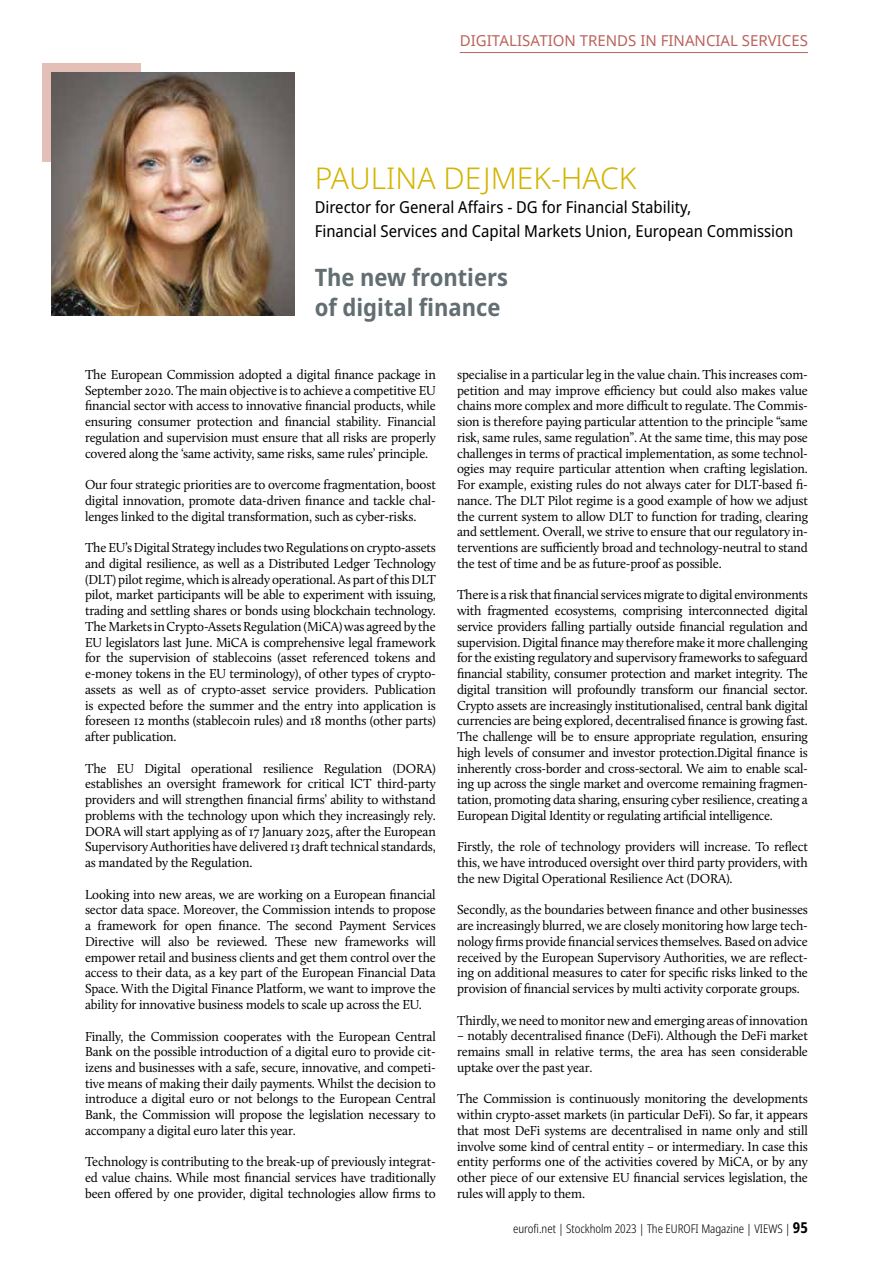
<style>
.page{position:relative;width:893px;height:1263px;background:#fff}
.page>*{position:absolute;margin:0;border:0;box-sizing:border-box;transform-origin:0 0}
.t1{font:300 30px "Noto Sans";color:#d3b400}
.t2{font:700 semi-condensed 24px/30px "Noto Sans";color:#636e73}
.t3{font:semi-condensed 16.5px/24px "Noto Sans";color:#000}
.t4{font:15px "Noto Sans";color:#ba635c}
.t5{font:13.5px/15.8px "Calluna";letter-spacing:-.01em;color:#000;text-align:justify}
.t6{font:300 condensed 12px "Noto Sans";color:#000}
.s1{font-weight:700;font-size:15px}
</style>
<div class="page">
<hr style="left:460px;top:52px;width:348px;height:1px;background:#ba635c">
<div style="left:43px;top:64px;width:98px;height:98px;background:#e4bfb7"></div>
<img style="left:51px;top:72px;width:243px;height:244px">
<p class="t4" style="left:460px;top:30px;width:350px">DIGITALISATION TRENDS IN FINANCIAL SERVICES</p>
<h1 class="t1" style="left:315px;top:157px;width:323px">PAULINA DEJMEK-HACK</h1>
<p class="t3" style="left:315px;top:195px;width:480px">Director for General Affairs - DG for Financial Stability,<br>Financial Services and Capital Markets Union, European Commission</p>
<h2 class="t2" style="left:315px;top:263px;width:195px">The new frontiers of digital finance</h2>
<p class="t5" style="left:85px;top:366px;width:352px">The European Commission adopted a digital finance package in September 2020. The main objective is to achieve a competitive EU financial sector with access to innovative financial products, while ensuring consumer protection and financial stability. Financial regulation and supervision must ensure that all risks are properly covered along the ‘same activity, same risks, same rules’ principle.</p>
<p class="t5" style="left:85px;top:477px;width:352px">Our four strategic priorities are to overcome fragmentation, boost digital innovation, promote data-driven finance and tackle chal&shy;lenges linked to the digital transformation, such as cyber-risks.</p>
<p class="t5" style="left:85px;top:539px;width:352px">The EU’s Digital Strategy includes two Regulations on crypto-assets and digital resilience, as well as a Distributed Ledger Technology (DLT) pilot regime, which is already operational. As part of this DLT pilot, market participants will be able to experiment with issuing, trading and settling shares or bonds using blockchain technology.<br>The Markets in Crypto-Assets Regulation (MiCA) was agreed by the EU legislators last June. MiCA is comprehensive legal framework for the supervision of stablecoins (asset referenced tokens and e-money tokens in the EU terminology), of other types of crypto&shy;assets as well as of crypto-asset service providers. Publication is expected before the summer and the entry into application is foreseen 12 months (stablecoin rules) and 18 months (other parts) after publication.</p>
<p class="t5" style="left:85px;top:760px;width:352px">The EU Digital operational resilience Regulation (DORA) establishes an oversight framework for critical ICT third-party providers and will strengthen financial firms’ ability to withstand problems with the technology upon which they increasingly rely.<br>DORA will start applying as of 17 January 2025, after the European Supervisory Authorities have delivered 13 draft technical standards, as mandated by the Regulation.</p>
<p class="t5" style="left:85px;top:886px;width:352px">Looking into new areas, we are working on a European financial sector data space. Moreover, the Commission intends to propose a framework for open finance. The second Payment Services Directive will also be reviewed. These new frameworks will empower retail and business clients and get them control over the access to their data, as a key part of the European Financial Data Space. With the Digital Finance Platform, we want to improve the ability for innovative business models to scale up across the EU.</p>
<p class="t5" style="left:85px;top:1028px;width:352px">Finally, the Commission cooperates with the European Central Bank on the possible introduction of a digital euro to provide cit&shy;izens and businesses with a safe, secure, innovative, and competi&shy;tive means of making their daily payments. Whilst the decision to introduce a digital euro or not belongs to the European Central Bank, the Commission will propose the legislation necessary to accompany a digital euro later this year.</p>
<p class="t5" style="left:85px;top:1154px;width:352px">Technology is contributing to the break-up of previously integrat&shy;ed value chains. While most financial services have traditionally been offered by one provider, digital technologies allow firms to</p>
<p class="t5" style="left:457px;top:366px;width:352px">specialise in a particular leg in the value chain. This increases com&shy;petition and may improve efficiency but could also makes value chains more complex and more difficult to regulate. The Commis&shy;sion is therefore paying particular attention to the principle “same risk, same rules, same regulation”. At the same time, this may pose challenges in terms of practical implementation, as some technol&shy;ogies may require particular attention when crafting legislation.<br>For example, existing rules do not always cater for DLT-based fi&shy;nance. The DLT Pilot regime is a good example of how we adjust the current system to allow DLT to function for trading, clearing and settlement. Overall, we strive to ensure that our regulatory in&shy;terventions are sufficiently broad and technology-neutral to stand the test of time and be as future-proof as possible.</p>
<p class="t5" style="left:457px;top:587px;width:352px">There is a risk that financial services migrate to digital environments with fragmented ecosystems, comprising interconnected digital service providers falling partially outside financial regulation and supervision. Digital finance may therefore make it more challenging for the existing regulatory and supervisory frameworks to safeguard financial stability, consumer protection and market integrity. The digital transition will profoundly transform our financial sector.<br>Crypto assets are increasingly institutionalised, central bank digital currencies are being explored, decentralised finance is growing fast.<br>The challenge will be to ensure appropriate regulation, ensuring high levels of consumer and investor protection.Digital finance is inherently cross-border and cross-sectoral. We aim to enable scal&shy;ing up across the single market and overcome remaining fragmen&shy;tation, promoting data sharing, ensuring cyber resilience, creating a European Digital Identity or regulating artificial intelligence.</p>
<p class="t5" style="left:457px;top:839px;width:352px">Firstly, the role of technology providers will increase. To reflect this, we have introduced oversight over third party providers, with the new Digital Operational Resilience Act (DORA).</p>
<p class="t5" style="left:457px;top:902px;width:352px">Secondly, as the boundaries between finance and other businesses are increasingly blurred, we are closely monitoring how large tech&shy;nology firms provide financial services themselves. Based on advice received by the European Supervisory Authorities, we are reflect&shy;ing on additional measures to cater for specific risks linked to the provision of financial services by multi activity corporate groups.</p>
<p class="t5" style="left:457px;top:1012px;width:352px">Thirdly, we need to monitor new and emerging areas of innovation</p>
<p class="t5" style="left:457px;top:1028px;width:352px">– notably decentralised finance (DeFi). Although the DeFi market remains small in relative terms, the area has seen considerable uptake over the past year.</p>
<p class="t5" style="left:457px;top:1091px;width:352px">The Commission is continuously monitoring the developments within crypto-asset markets (in particular DeFi). So far, it appears that most DeFi systems are decentralised in name only and still involve some kind of central entity – or intermediary. In case this entity performs one of the activities covered by MiCA, or by any other piece of our extensive EU financial services legislation, the rules will apply to them.</p>
<p class="t6" style="left:513px;top:1220px;width:296px">eurofi.net | Stockholm 2023 | The EUROFI Magazine | VIEWS | <span class="s1">95</span></p>
</div>
